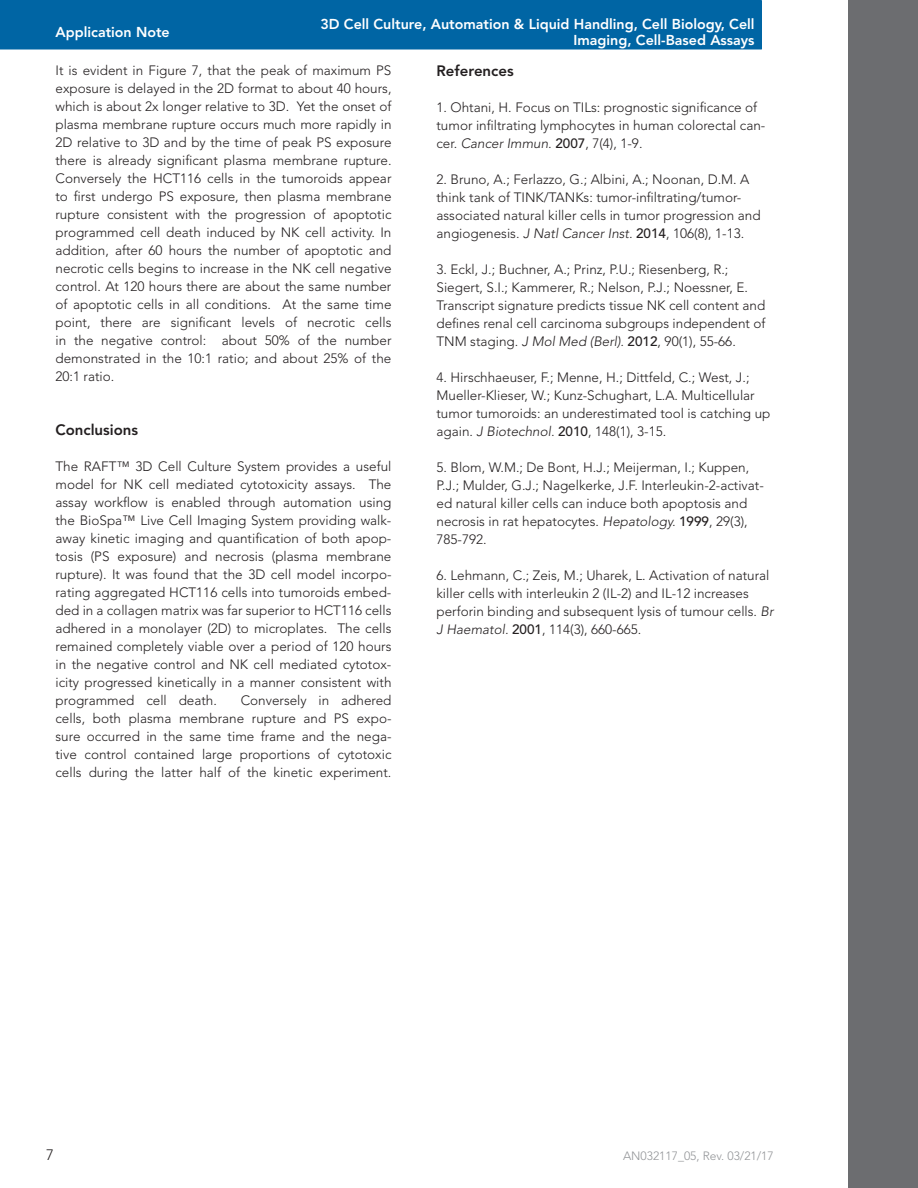
<style>
.page{position:relative;width:918px;height:1188px;background:#fff}
.page>*{position:absolute;margin:0;border:0;box-sizing:border-box;transform-origin:0 0}
.t1{font:800 15px "Avenir LT Std";color:#231f20}
.t2{font:300 15px "Avenir LT Std";color:#231f20}
.t3{font:800 14.25px/15.8px "Avenir LT Std";color:#fff;text-align:right}
.t4{font:300 13.5px/18px "Avenir LT Std";color:#231f20}
.t5{font:300 12px "Avenir LT Std";color:#939598}
.s1{font-style:italic}
.s2{font-weight:500}
</style>
<div class="page">
<div style="left:848px;top:0;width:70px;height:1188px;background:#6c6d70"></div>
<div style="left:0;top:0;width:762px;height:50px;background:#0065a4"></div>
<p class="t3" style="left:321px;top:16px;width:436px">3D Cell Culture, Automation &amp; Liquid Handling, Cell Biology, Cell<br>Imaging, Cell-Based Assays</p>
<p class="t4" style="left:56px;top:61px;width:338px;text-align:justify">It is evident in Figure 7, that the peak of maximum PS exposure is delayed in the 2D format to about 40 hours, which is about 2x longer relative to 3D. Yet the onset of plasma membrane rupture occurs much more rapidly in 2D relative to 3D and by the time of peak PS exposure there is already significant plasma membrane rupture.<br>Conversely the HCT116 cells in the tumoroids appear to first undergo PS exposure, then plasma membrane rupture consistent with the progression of apoptotic programmed cell death induced by NK cell activity. In addition, after 60 hours the number of apoptotic and necrotic cells begins to increase in the NK cell negative control. At 120 hours there are about the same number of apoptotic cells in all conditions. At the same time point, there are significant levels of necrotic cells in the negative control: about 50% of the number demonstrated in the 10:1 ratio; and about 25% of the 20:1 ratio.</p>
<p class="t3" style="left:56px;top:25px;width:116px">Application Note</p>
<p class="t1" style="left:436px;top:62px;width:79px">References</p>
<p class="t4" style="left:436px;top:98px;width:330px">1. Ohtani, H. Focus on TILs: prognostic significance of tumor infiltrating lymphocytes in human colorectal can&shy;cer. <span class="s1">Cancer Immun.</span> <span class="s2">2007</span>, 7(4), 1-9.</p>
<p class="t4" style="left:436px;top:170px;width:326px">2. Bruno, A.; Ferlazzo, G.; Albini, A.; Noonan, D.M. A think tank of TINK/TANKs: tumor-infiltrating/tumor&shy;associated natural killer cells in tumor progression and angiogenesis. <span class="s1">J Natl Cancer Inst.</span> <span class="s2">2014</span>, 106(8), 1-13.</p>
<p class="t4" style="left:436px;top:260px;width:331px">3. Eckl, J.; Buchner, A.; Prinz, P.U.; Riesenberg, R.; Siegert, S.I.; Kammerer, R.; Nelson, P.J.; Noessner, E.<br>Transcript signature predicts tissue NK cell content and defines renal cell carcinoma subgroups independent of TNM staging. <span class="s1">J Mol Med (Berl).</span> <span class="s2">2012</span>, 90(1), 55-66.</p>
<p class="t4" style="left:436px;top:368px;width:335px">4. Hirschhaeuser, F.; Menne, H.; Dittfeld, C.; West, J.; Mueller-Klieser, W.; Kunz-Schughart, L.A. Multicellular tumor tumoroids: an underestimated tool is catching up again. <span class="s1">J Biotechnol.</span> <span class="s2">2010</span>, 148(1), 3-15.</p>
<p class="t4" style="left:436px;top:458px;width:329px">5. Blom, W.M.; De Bont, H.J.; Meijerman, I.; Kuppen, P.J.; Mulder, G.J.; Nagelkerke, J.F. Interleukin-2-activat&shy;ed natural killer cells can induce both apoptosis and necrosis in rat hepatocytes. <span class="s1">Hepatology.</span> <span class="s2">1999</span>, 29(3), 785-792.</p>
<p class="t4" style="left:436px;top:566px;width:339px">6. Lehmann, C.; Zeis, M.; Uharek, L. Activation of natural killer cells with interleukin 2 (IL-2) and IL-12 increases perforin binding and subsequent lysis of tumour cells. <span class="s1">Br J Haematol.</span> <span class="s2">2001</span>, 114(3), 660-665.</p>
<p class="t1" style="left:56px;top:421px;width:84px">Conclusions</p>
<p class="t4" style="left:56px;top:457px;width:338px;text-align:justify">The RAFT™ 3D Cell Culture System provides a useful model for NK cell mediated cytotoxicity assays. The assay workflow is enabled through automation using the BioSpa™ Live Cell Imaging System providing walk&shy;away kinetic imaging and quantification of both apop&shy;tosis (PS exposure) and necrosis (plasma membrane rupture). It was found that the 3D cell model incorpo&shy;rating aggregated HCT116 cells into tumoroids embed&shy;ded in a collagen matrix was far superior to HCT116 cells adhered in a monolayer (2D) to microplates. The cells remained completely viable over a period of 120 hours in the negative control and NK cell mediated cytotox&shy;icity progressed kinetically in a manner consistent with programmed cell death.</p>
<p class="t4" style="left:56px;top:691px;width:338px;text-align:justify;text-indent:185px">Conversely in adhered cells, both plasma membrane rupture and PS expo&shy;sure occurred in the same time frame and the nega&shy;tive control contained large proportions of cytotoxic cells during the latter half of the kinetic experiment.</p>
<p class="t2" style="left:46px;top:1146px;width:9px">7</p>
<p class="t5" style="left:623px;top:1149px;width:152px">AN032117_05, Rev. 03/21/17</p>
</div>
